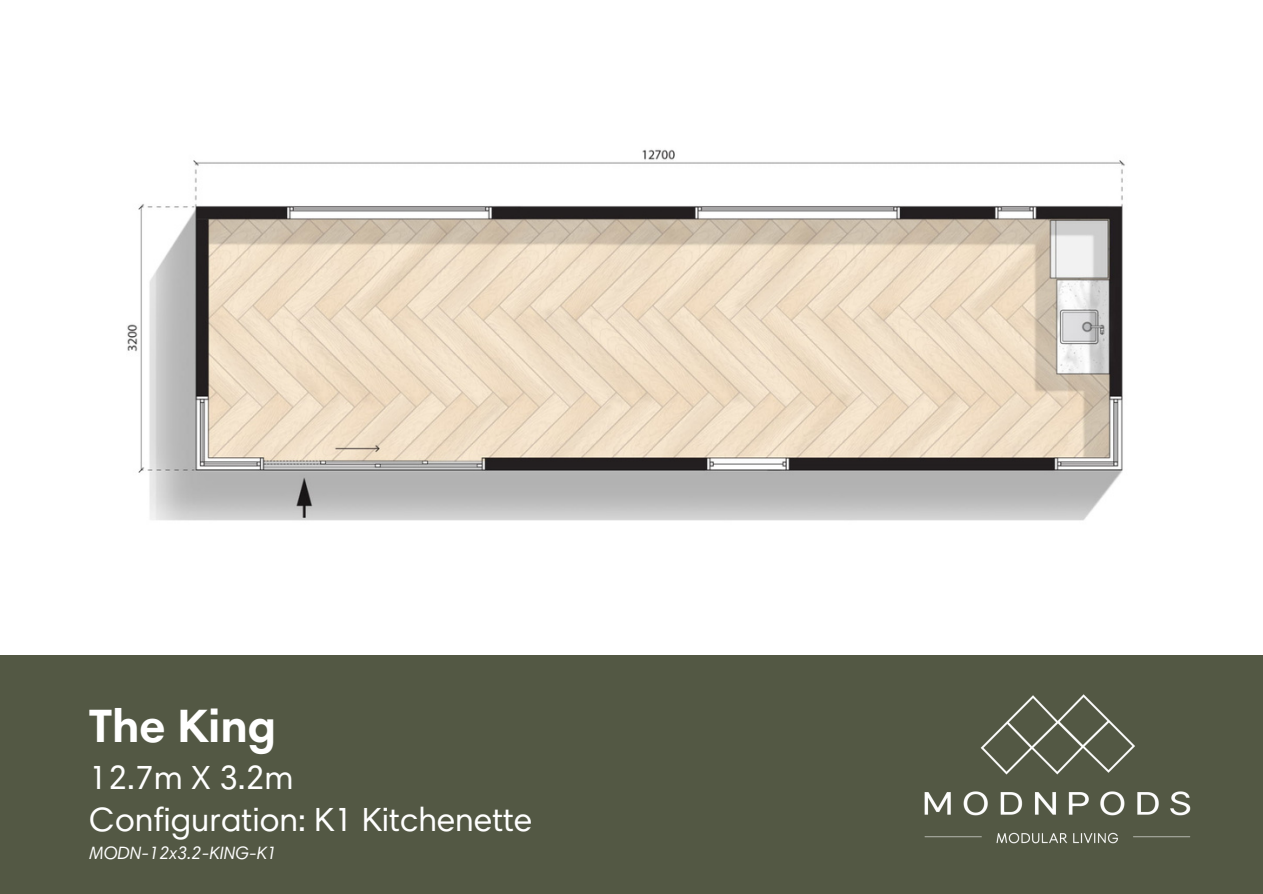
<style>
.page{position:relative;width:1263px;height:894px;background:#fff}
.page>*{position:absolute;margin:0;border:0;box-sizing:border-box;transform-origin:0 0}
.t1{font:700 47.25px "Harmonia Sans Pro Cyr";color:#fff}
.t2{font:33.75px/42.8px "Harmonia Sans Pro Cyr";color:#fff}
.t3{font:italic 18px "Harmonia Sans Pro Cyr";color:#fff}
</style>
<div class="page">
<img style="left:127px;top:149px;width:998px;height:372px">
<div style="left:0;top:655px;width:1263px;height:238px;background:#535844"></div>
<img style="left:924px;top:694px;width:267px;height:150px">
<h1 class="t1" style="left:89px;top:707px;width:189px">The King</h1>
<p class="t2" style="left:89px;top:759px;width:445px">12.7m X 3.2m<br>Configuration: K1 Kitchenette</p>
<p class="t3" style="left:89px;top:845px;width:189px">MODN-12x3.2-KING-K1</p>
</div>
